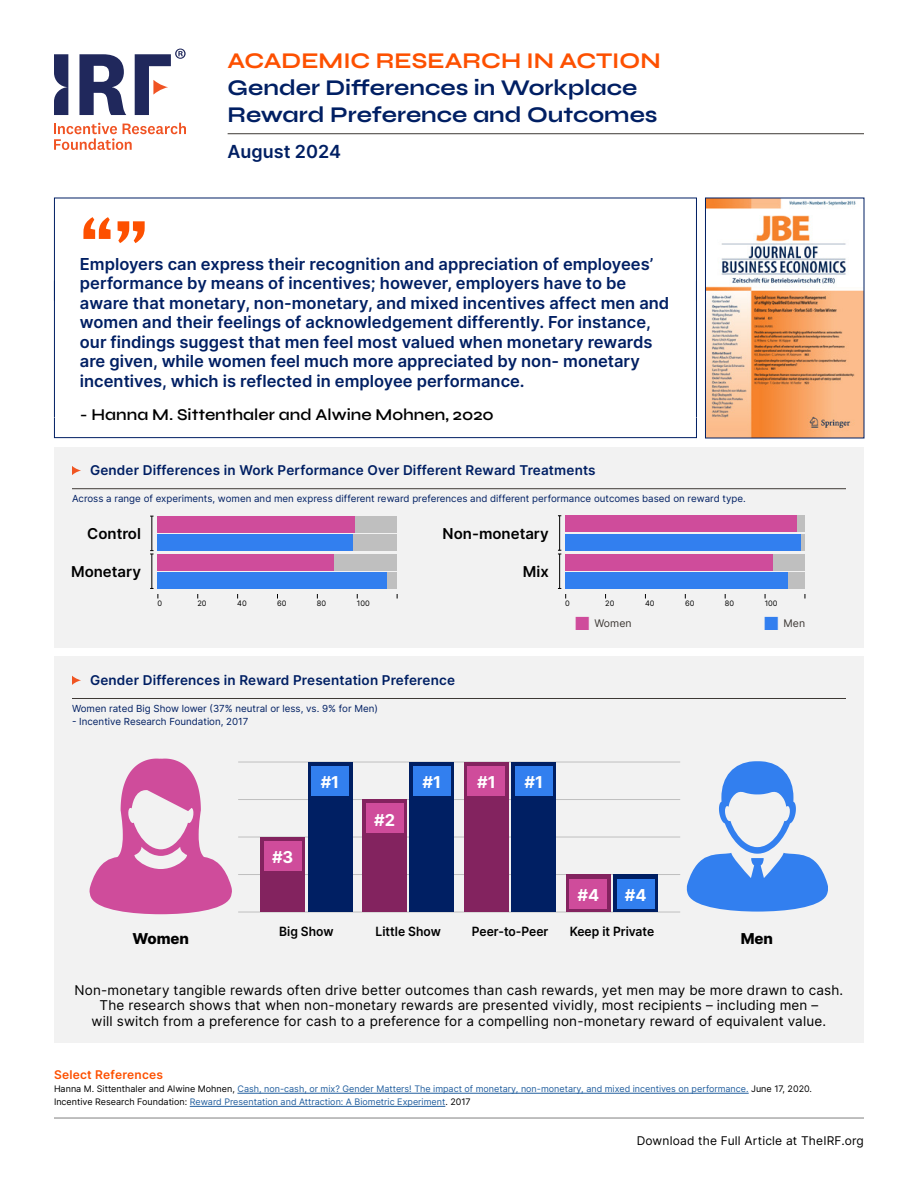
<style>
.page{position:relative;width:918px;height:1188px;background:#fff}
.page>*{position:absolute;margin:0;border:0;box-sizing:border-box;transform-origin:0 0}
.t1{font:600 85.5px "Syne";color:#fd5000}
.t2{font:700 22.5px/27px "Syne";color:#001f63}
.t3{font:700 22.5px "Syne";color:#fd5000}
.t4{font:600 18px "Inter";color:#001f63}
.t5{font:600 16.5px/19.5px "Inter";color:#001f63}
.t6{font:600 16.5px "Syne";color:#000}
.t7{font:700 16.35px "Inter";color:#fff}
.t8{font:600 15px "Inter";color:#000}
.t9{font:800 15px "Inter";color:#000}
.t10{font:13.5px/15.8px "Inter";letter-spacing:.01em;color:#000;text-align:center}
.t11{font:600 13.5px "Inter";letter-spacing:.01em;color:#001f63}
.t12{font:600 12.75px "Inter";color:#000;scale:.95 1}
.t13{font:12px "Inter";letter-spacing:.015em;color:#000}
.t14{font:600 12px "Inter";letter-spacing:.02em;color:#fd5000}
.t15{font:10.5px "Inter";color:#3e3935}
.t16{font:9.75px "Inter";color:#001f63}
.t17{font:9px/13px "Inter";color:#215e9e}
.t18{font:7.5px "Inter";color:#000}
.s1{font-size:18px;color:#cf4c9b}
.s2{font-size:18px;color:#327fef}
.s3{color:#000}
</style>
<div class="page">
<div style="left:54px;top:447px;width:810px;height:201px;background:#f2f2f2"></div>
<hr style="left:72px;top:488px;width:774px;height:1px;background:#3e3935">
<svg style="left:72px;top:466px;width:9px;height:9px"></svg>
<div style="left:565px;top:554px;width:240px;height:16px;background:#bfbfbf"></div>
<div style="left:158px;top:572px;width:240px;height:16px;background:#bfbfbf"></div>
<div style="left:565px;top:572px;width:240px;height:16px;background:#bfbfbf"></div>
<div style="left:565px;top:516px;width:240px;height:16px;background:#bfbfbf"></div>
<div style="left:54px;top:657px;width:810px;height:386px;background:#f2f2f2"></div>
<hr style="left:72px;top:698px;width:774px;height:1px;background:#3e3935">
<svg style="left:72px;top:676px;width:9px;height:9px"></svg>
<hr style="left:238px;top:912px;width:442px;height:1px;background:#bfbfbf">
<hr style="left:238px;top:874px;width:442px;height:1px;background:#bfbfbf">
<hr style="left:238px;top:837px;width:442px;height:1px;background:#bfbfbf">
<hr style="left:238px;top:799px;width:442px;height:1px;background:#bfbfbf">
<hr style="left:238px;top:762px;width:442px;height:1px;background:#bfbfbf">
<div style="left:566px;top:874px;width:45px;height:38px;background:#83235f"></div>
<div style="left:613px;top:874px;width:45px;height:38px;background:#001f63"></div>
<hr style="left:228px;top:133px;width:636px;height:1px;background:#3e3935">
<img style="left:707px;top:200px;width:155px;height:236px">
<div style="left:705px;top:198px;width:159px;height:240px;border:1px solid #001f63"></div>
<hr style="left:54px;top:281px;width:1px;height:137px;background:#001f63">
<hr style="left:696px;top:281px;width:1px;height:137px;background:#001f63">
<div style="left:54px;top:417px;width:643px;height:21px;border:1px solid #001f63"></div>
<svg style="left:54px;top:123px;width:132px;height:27px"></svg>
<svg style="left:54px;top:49px;width:132px;height:66px"></svg>
<hr style="left:54px;top:1118px;width:810px;height:1px;background:#808080">
<hr style="left:237px;top:1093px;width:512px;height:1px;background:#215e9e">
<hr style="left:190px;top:1106px;width:255px;height:1px;background:#215e9e">
<div style="left:565px;top:516px;width:231px;height:16px;background:#cf4c9b"></div>
<div style="left:565px;top:534px;width:236px;height:16px;background:#327fef"></div>
<hr style="left:559px;top:516px;width:1px;height:34px;background:#000">
<div style="left:565px;top:554px;width:208px;height:16px;background:#cf4c9b"></div>
<div style="left:565px;top:572px;width:223px;height:16px;background:#327fef"></div>
<hr style="left:559px;top:554px;width:1px;height:34px;background:#000">
<svg style="left:687px;top:761px;width:141px;height:151px"></svg>
<svg style="left:89px;top:759px;width:143px;height:155px"></svg>
<div style="left:511px;top:762px;width:45px;height:150px;background:#001f63"></div>
<div style="left:464px;top:762px;width:45px;height:150px;background:#83235f"></div>
<div style="left:409px;top:762px;width:45px;height:150px;background:#001f63"></div>
<div style="left:362px;top:799px;width:45px;height:113px;background:#83235f"></div>
<div style="left:308px;top:762px;width:45px;height:150px;background:#001f63"></div>
<div style="left:260px;top:837px;width:45px;height:75px;background:#83235f"></div>
<div style="left:264px;top:841px;width:37px;height:30px;background:#cf4c9b"></div>
<div style="left:311px;top:766px;width:38px;height:30px;background:#327fef"></div>
<div style="left:570px;top:879px;width:37px;height:30px;background:#cf4c9b"></div>
<div style="left:617px;top:879px;width:37px;height:30px;background:#327fef"></div>
<div style="left:366px;top:803px;width:37px;height:30px;background:#cf4c9b"></div>
<div style="left:413px;top:766px;width:38px;height:30px;background:#327fef"></div>
<div style="left:468px;top:766px;width:37px;height:30px;background:#cf4c9b"></div>
<div style="left:515px;top:766px;width:38px;height:30px;background:#327fef"></div>
<div style="left:158px;top:516px;width:240px;height:17px;background:#bfbfbf"></div>
<div style="left:158px;top:534px;width:240px;height:17px;background:#bfbfbf"></div>
<div style="left:158px;top:554px;width:240px;height:16px;background:#bfbfbf"></div>
<div style="left:158px;top:516px;width:198px;height:17px;background:#cf4c9b"></div>
<div style="left:158px;top:534px;width:195px;height:17px;background:#327fef"></div>
<hr style="left:151px;top:516px;width:1px;height:35px;background:#000">
<div style="left:158px;top:554px;width:176px;height:16px;background:#cf4c9b"></div>
<div style="left:158px;top:572px;width:229px;height:16px;background:#327fef"></div>
<hr style="left:151px;top:554px;width:1px;height:34px;background:#000">
<svg style="left:150px;top:550px;width:4px;height:5px"></svg>
<svg style="left:150px;top:588px;width:9px;height:10px"></svg>
<h2 class="t3" style="left:228px;top:47px;width:435px">ACADEMIC RESEARCH IN ACTION</h2>
<h2 class="t2" style="left:228px;top:74px;width:431px">Gender Differences in Workplace<br>Reward Preference and Outcomes</h2>
<p class="t4" style="left:228px;top:139px;width:115px">August 2024</p>
<h1 class="t1" style="left:80px;top:196px;width:70px">“”</h1>
<p class="t5" style="left:80px;top:253px;width:591px">Employers can express their recognition and appreciation of employees’ performance by means of incentives; however, employers have to be aware that monetary, non-monetary, and mixed incentives affect men and women and their feelings of acknowledgement differently. For instance, our findings suggest that men feel most valued when monetary rewards are given, while women feel much more appreciated by non- monetary incentives, which is reflected in employee performance.</p>
<p class="t6" style="left:80px;top:405px;width:415px">- Hanna M. Sittenthaler and Alwine Mohnen, 2020</p>
<p class="t11" style="left:90px;top:460px;width:507px">Gender Differences in Work Performance Over Different Reward Treatments</p>
<p class="t16" style="left:72px;top:491px;width:675px">Across a range of experiments, women and men express different reward preferences and different performance outcomes based on reward type.</p>
<p class="t8" style="left:87px;top:523px;width:55px">Control</p>
<p class="t8" style="left:71px;top:560px;width:71px">Monetary</p>
<p class="t8" style="left:443px;top:522px;width:108px">Non-monetary</p>
<p class="t8" style="left:523px;top:560px;width:27px">Mix</p>
<p class="t18" style="left:157px;top:598px;width:6px">0</p>
<p class="t18" style="left:197px;top:598px;width:11px">20</p>
<p class="t18" style="left:237px;top:598px;width:11px">40</p>
<p class="t18" style="left:277px;top:598px;width:11px">60</p>
<p class="t18" style="left:317px;top:598px;width:11px">80</p>
<p class="t18" style="left:357px;top:598px;width:14px">100</p>
<p class="t18" style="left:565px;top:598px;width:6px">0</p>
<p class="t18" style="left:605px;top:598px;width:11px">20</p>
<p class="t18" style="left:645px;top:598px;width:11px">40</p>
<p class="t18" style="left:685px;top:598px;width:11px">60</p>
<p class="t18" style="left:725px;top:598px;width:11px">80</p>
<p class="t18" style="left:765px;top:598px;width:14px">100</p>
<p class="t15" style="left:574px;top:616px;width:59px"><span class="s1">■</span> Women</p>
<p class="t15" style="left:763px;top:616px;width:43px"><span class="s2">■</span> Men</p>
<p class="t11" style="left:90px;top:670px;width:367px">Gender Differences in Reward Presentation Preference</p>
<p class="t16" style="left:72px;top:701px;width:307px">Women rated Big Show lower (37% neutral or less, vs. 9% for Men)</p>
<p class="t16" style="left:72px;top:715px;width:178px">- Incentive Research Foundation, 2017</p>
<p class="t7" style="left:272px;top:846px;width:23px">#3</p>
<p class="t7" style="left:321px;top:771px;width:20px">#1</p>
<p class="t7" style="left:374px;top:808px;width:22px">#2</p>
<p class="t7" style="left:423px;top:771px;width:20px">#1</p>
<p class="t7" style="left:477px;top:771px;width:20px">#1</p>
<p class="t7" style="left:524px;top:771px;width:20px">#1</p>
<p class="t7" style="left:577px;top:884px;width:23px">#4</p>
<p class="t12" style="left:570px;top:922px;width:90px">Keep it Private</p>
<p class="t7" style="left:625px;top:884px;width:23px">#4</p>
<p class="t12" style="left:279px;top:922px;width:59px">Big Show</p>
<p class="t12" style="left:376px;top:922px;width:70px">Little Show</p>
<p class="t12" style="left:472px;top:922px;width:82px">Peer-to-Peer</p>
<p class="t9" style="left:132px;top:927px;width:58px">Women</p>
<p class="t9" style="left:741px;top:927px;width:34px">Men</p>
<p class="t10" style="left:75px;top:981px;width:770px">Non-monetary tangible rewards often drive better outcomes than cash rewards, yet men may be more drawn to cash.<br>The research shows that when non-monetary rewards are presented vividly, most recipients – including men –<br>will switch from a preference for cash to a preference for a compelling non-monetary reward of equivalent value.</p>
<p class="t14" style="left:54px;top:1066px;width:111px">Select References</p>
<p class="t17" style="left:54px;top:1082px;width:759px"><span class="s3">Hanna M. Sittenthaler and Alwine Mohnen,</span> Cash, non-cash, or mix? Gender Matters! The impact of monetary, non-monetary, and mixed incentives on performance. <span class="s3">June 17, 2020.<br>Incentive Research Foundation:</span> Reward Presentation and Attraction: A Biometric Experiment<span class="s3">. 2017</span></p>
<p class="t13" style="left:637px;top:1132px;width:229px">Download the Full Article at TheIRF.org</p>
</div>
